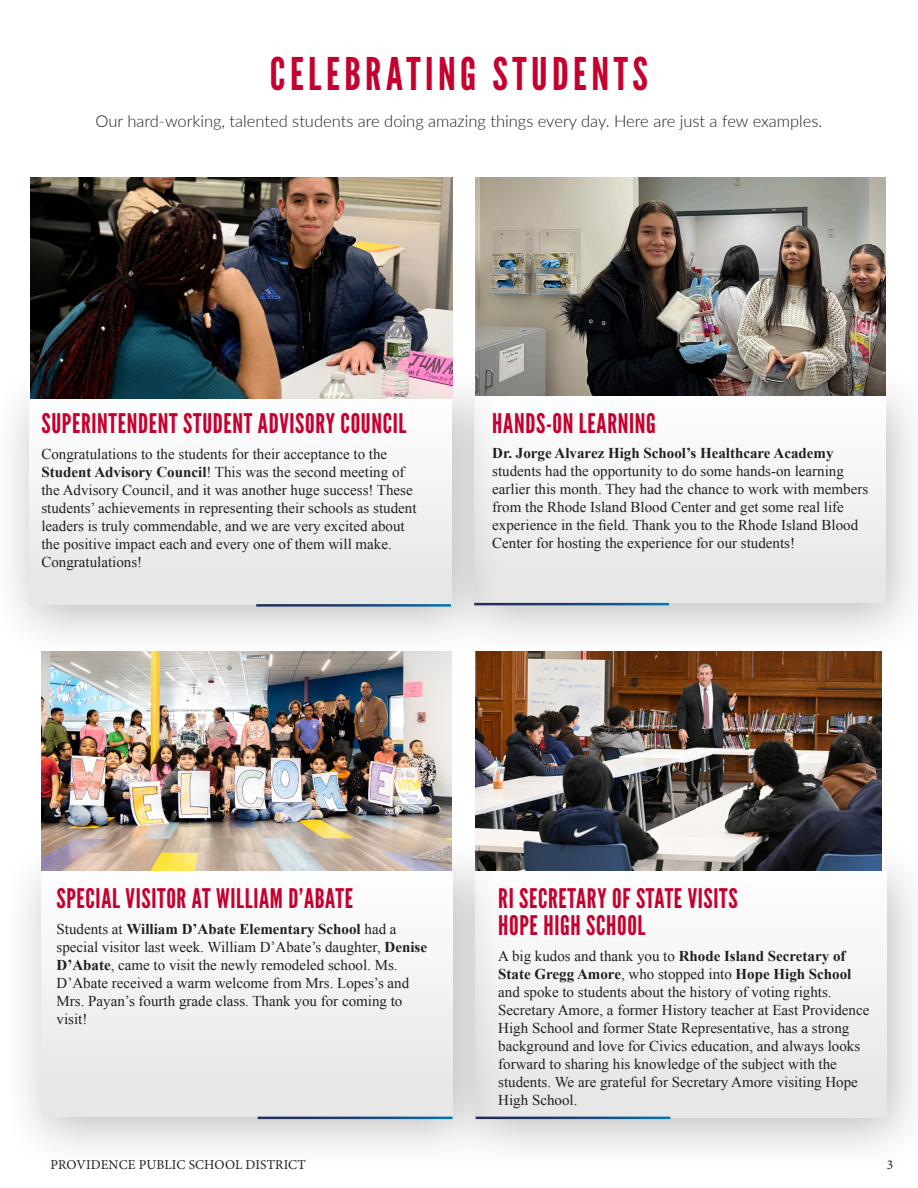
<style>
.page{position:relative;width:918px;height:1188px;background:#fff}
.page>*{position:absolute;margin:0;border:0;box-sizing:border-box;transform-origin:0 0}
.t1{font:45px "League Gothic";letter-spacing:.1em;color:#c5002e}
.Lato_Light_8pt_Black__Align_to_Left{font:27px/27px "League Gothic";letter-spacing:.025em;color:#c5002e}
.t2{font:300 16.5px "Lato";color:#231f20}
.Lato_Light_8pt_Black__Align_to_Left-2{font:15px/18px "Times New Roman";color:#231f20}
.t3{font:13.5px "Minion Pro";letter-spacing:.01em;color:#231f20}
.s1{font-weight:700}
</style>
<div class="page">
<div style="left:434px;top:359px;width:484px;height:300px;background:#231f20;opacity:.3"></div>
<div style="left:474px;top:396px;width:411px;height:207px;background:#f1f3f2"></div>
<div style="left:0;top:361px;width:503px;height:300px;background:#231f20;opacity:.3"></div>
<div style="left:29px;top:398px;width:422px;height:207px;background:#f1f3f2"></div>
<img style="left:476px;top:177px;width:409px;height:219px">
<hr style="left:256px;top:604px;width:195px;height:3px;background:#fff">
<hr style="left:474px;top:603px;width:195px;height:2px;background:#fff">
<img style="left:31px;top:177px;width:421px;height:221px">
<div style="left:435px;top:834px;width:483px;height:340px;background:#231f20;opacity:.3"></div>
<div style="left:476px;top:870px;width:411px;height:247px;background:#f1f3f2"></div>
<img style="left:476px;top:652px;width:405px;height:219px">
<hr style="left:476px;top:1117px;width:194px;height:2px;background:#fff">
<div style="left:1px;top:833px;width:504px;height:340px;background:#231f20;opacity:.3"></div>
<div style="left:41px;top:870px;width:411px;height:246px;background:#f1f3f2"></div>
<img style="left:41px;top:652px;width:410px;height:219px">
<hr style="left:258px;top:1117px;width:194px;height:2px;background:#fff">
<h1 class="t1" style="left:270px;top:47px;width:380px">CELEBRATING STUDENTS</h1>
<p class="t2" style="left:95px;top:110px;width:728px">Our hard-working, talented students are doing amazing things every day. Here are just a few examples.</p>
<p class="Lato_Light_8pt_Black__Align_to_Left" style="left:41px;top:410px;width:367px">SUPERINTENDENT STUDENT ADVISORY COUNCIL</p>
<p class="Lato_Light_8pt_Black__Align_to_Left-2" style="left:41px;top:444px;width:377px">Congratulations to the students for their acceptance to the <span class="s1">Student Advisory Council</span>! This was the second meeting of the Advisory Council, and it was another huge success! These students’ achievements in representing their schools as student leaders is truly commendable, and we are very excited about the positive impact each and every one of them will make.<br>Congratulations!</p>
<p class="Lato_Light_8pt_Black__Align_to_Left" style="left:492px;top:410px;width:165px">HANDS-ON LEARNING</p>
<p class="Lato_Light_8pt_Black__Align_to_Left-2" style="left:492px;top:444px;width:377px"><span class="s1">Dr. Jorge Alvarez High School’s Healthcare Academy </span>students had the opportunity to do some hands-on learning earlier this month. They had the chance to work with members from the Rhode Island Blood Center and get some real life experience in the field. Thank you to the Rhode Island Blood Center for hosting the experience for our students!</p>
<p class="Lato_Light_8pt_Black__Align_to_Left" style="left:57px;top:885px;width:298px">SPECIAL VISITOR AT WILLIAM D’ABATE</p>
<p class="Lato_Light_8pt_Black__Align_to_Left-2" style="left:57px;top:920px;width:372px">Students at <span class="s1">William D’Abate Elementary School</span> had a special visitor last week. William D’Abate’s daughter, <span class="s1">Denise D’Abate</span>, came to visit the newly remodeled school. Ms.<br>D’Abate received a warm welcome from Mrs. Lopes’s and Mrs. Payan’s fourth grade class. Thank you for coming to visit!</p>
<p class="Lato_Light_8pt_Black__Align_to_Left" style="left:498px;top:885px;width:241px">RI SECRETARY OF STATE VISITS<br>HOPE HIGH SCHOOL</p>
<p class="Lato_Light_8pt_Black__Align_to_Left-2" style="left:498px;top:947px;width:373px">A big kudos and thank you to <span class="s1">Rhode Island Secretary of State Gregg Amore</span>, who stopped into <span class="s1">Hope High School </span>and spoke to students about the history of voting rights.<br>Secretary Amore, a former History teacher at East Providence High School and former State Representative, has a strong background and love for Civics education, and always looks forward to sharing his knowledge of the subject with the students. We are grateful for Secretary Amore visiting Hope High School.</p>
<p class="t3" style="left:50px;top:1155px;width:257px">PROVIDENCE PUBLIC SCHOOL DISTRICT</p>
<p class="t3" style="left:887px;top:1155px;width:8px">3</p>
</div>
